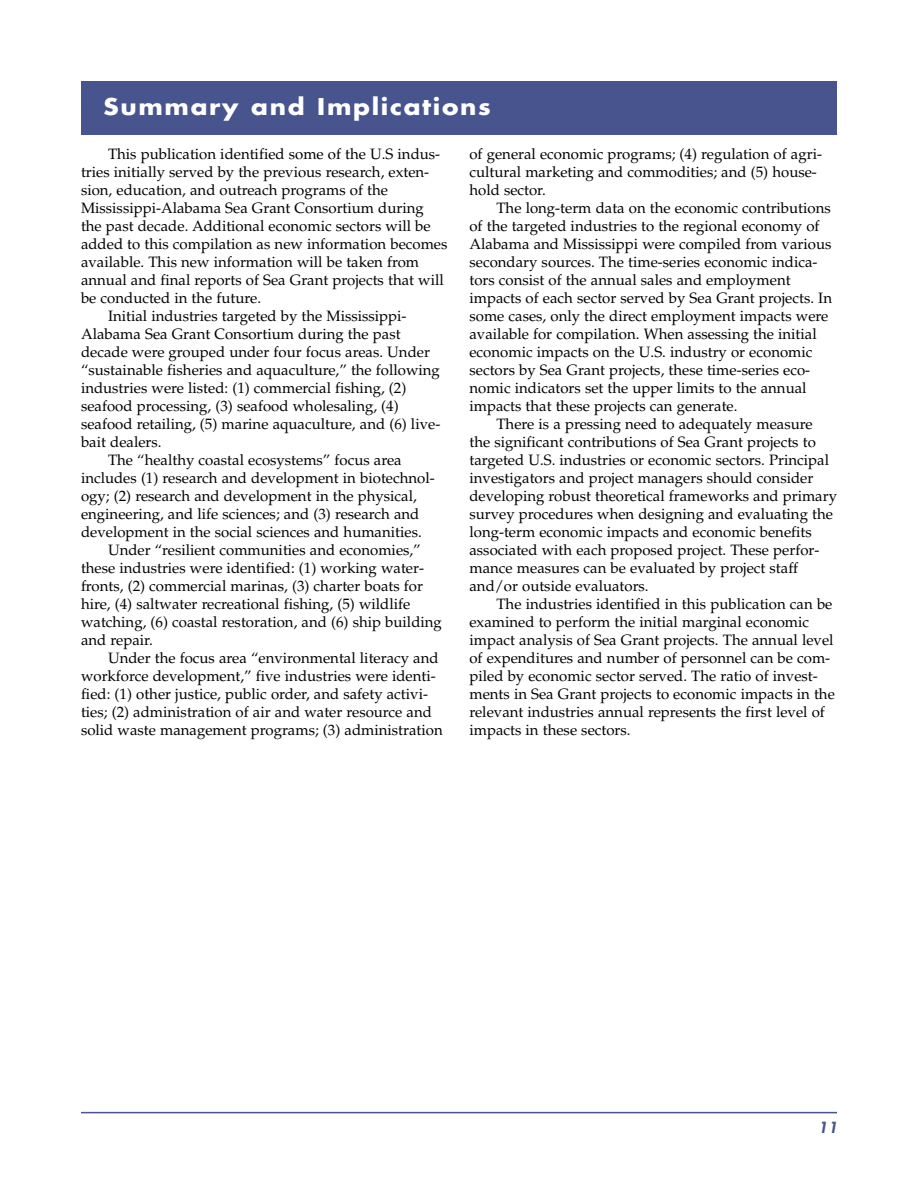
<style>
.page{position:relative;width:918px;height:1188px;background:#fff}
.page>*{position:absolute;margin:0;border:0;box-sizing:border-box;transform-origin:0 0}
.t1{font:700 22.5px "Futura Std";letter-spacing:.07em;color:#fff;scale:1.1 1}
.t2{font:15px/18px "Palatino LT Std";color:#000}
.t3{font:italic 800 15px "Futura Std";color:#47548d;scale:1.05 1}
</style>
<div class="page">
<hr style="left:81px;top:1112px;width:756px;height:1px;background:#47548d">
<div style="left:81px;top:81px;width:756px;height:54px;background:#47548d"></div>
<h1 class="t1" style="left:103px;top:97px;width:354px">Summary and Implications</h1>
<p class="t2" style="left:108px;top:147px;width:334px">This publication identified some of the U.S indus-</p>
<p class="t2" style="left:81px;top:165px;width:350px">tries initially served by the previous research, exten-</p>
<p class="t2" style="left:81px;top:183px;width:309px">sion, education, and outreach programs of the</p>
<p class="t2" style="left:81px;top:201px;width:344px">Mississippi-Alabama Sea Grant Consortium during</p>
<p class="t2" style="left:81px;top:219px;width:351px">the past decade. Additional economic sectors will be</p>
<p class="t2" style="left:81px;top:237px;width:368px">added to this compilation as new information becomes</p>
<p class="t2" style="left:81px;top:255px;width:340px">available. This new information will be taken from</p>
<p class="t2" style="left:81px;top:273px;width:364px">annual and final reports of Sea Grant projects that will</p>
<p class="t2" style="left:81px;top:291px;width:182px">be conducted in the future.</p>
<p class="t2" style="left:108px;top:309px;width:300px">Initial industries targeted by the Mississippi-</p>
<p class="t2" style="left:81px;top:327px;width:321px">Alabama Sea Grant Consortium during the past</p>
<p class="t2" style="left:81px;top:345px;width:350px">decade were grouped under four focus areas. Under</p>
<p class="t2" style="left:81px;top:363px;width:360px">“sustainable fisheries and aquaculture,” the following</p>
<p class="t2" style="left:81px;top:381px;width:327px">industries were listed: (1) commercial fishing, (2)</p>
<p class="t2" style="left:81px;top:399px;width:319px">seafood processing, (3) seafood wholesaling, (4)</p>
<p class="t2" style="left:81px;top:417px;width:361px">seafood retailing, (5) marine aquaculture, and (6) live-</p>
<p class="t2" style="left:81px;top:435px;width:82px">bait dealers.</p>
<p class="t2" style="left:108px;top:453px;width:295px">The “healthy coastal ecosystems” focus area</p>
<p class="t2" style="left:81px;top:471px;width:355px">includes (1) research and development in biotechnol-</p>
<p class="t2" style="left:81px;top:489px;width:337px">ogy; (2) research and development in the physical,</p>
<p class="t2" style="left:81px;top:507px;width:340px">engineering, and life sciences; and (3) research and</p>
<p class="t2" style="left:81px;top:525px;width:342px">development in the social sciences and humanities.</p>
<p class="t2" style="left:108px;top:543px;width:314px">Under “resilient communities and economies,”</p>
<p class="t2" style="left:81px;top:561px;width:345px">these industries were identified: (1) working water-</p>
<p class="t2" style="left:81px;top:579px;width:344px">fronts, (2) commercial marinas, (3) charter boats for</p>
<p class="t2" style="left:81px;top:597px;width:331px">hire, (4) saltwater recreational fishing, (5) wildlife</p>
<p class="t2" style="left:81px;top:615px;width:362px">watching, (6) coastal restoration, and (6) ship building</p>
<p class="t2" style="left:81px;top:633px;width:73px">and repair.</p>
<p class="t2" style="left:108px;top:651px;width:332px">Under the focus area “environmental literacy and</p>
<p class="t2" style="left:81px;top:669px;width:356px">workforce development,” five industries were identi-</p>
<p class="t2" style="left:81px;top:687px;width:349px">fied: (1) other justice, public order, and safety activi-</p>
<p class="t2" style="left:81px;top:705px;width:352px">ties; (2) administration of air and water resource and</p>
<p class="t2" style="left:81px;top:723px;width:363px">solid waste management programs; (3) administration</p>
<p class="t2" style="left:469px;top:147px;width:354px">of general economic programs; (4) regulation of agri&shy;cultural marketing and commodities; and (5) house&shy;hold sector.</p>
<p class="t2" style="left:469px;top:201px;width:364px;text-indent:27px">The long-term data on the economic contributions of the targeted industries to the regional economy of Alabama and Mississippi were compiled from various secondary sources. The time-series economic indica&shy;tors consist of the annual sales and employment impacts of each sector served by Sea Grant projects. In some cases, only the direct employment impacts were available for compilation. When assessing the initial economic impacts on the U.S. industry or economic sectors by Sea Grant projects, these time-series eco&shy;nomic indicators set the upper limits to the annual impacts that these projects can generate.</p>
<p class="t2" style="left:469px;top:417px;width:369px;text-indent:27px">There is a pressing need to adequately measure the significant contributions of Sea Grant projects to targeted U.S. industries or economic sectors. Principal investigators and project managers should consider developing robust theoretical frameworks and primary survey procedures when designing and evaluating the long-term economic impacts and economic benefits associated with each proposed project. These perfor&shy;mance measures can be evaluated by project staff and/or outside evaluators.</p>
<p class="t2" style="left:469px;top:597px;width:367px;text-indent:27px">The industries identified in this publication can be examined to perform the initial marginal economic impact analysis of Sea Grant projects. The annual level of expenditures and number of personnel can be com&shy;piled by economic sector served. The ratio of invest&shy;ments in Sea Grant projects to economic impacts in the relevant industries annual represents the first level of impacts in these sectors.</p>
<p class="t3" style="left:818px;top:1120px;width:20px">11</p>
</div>
